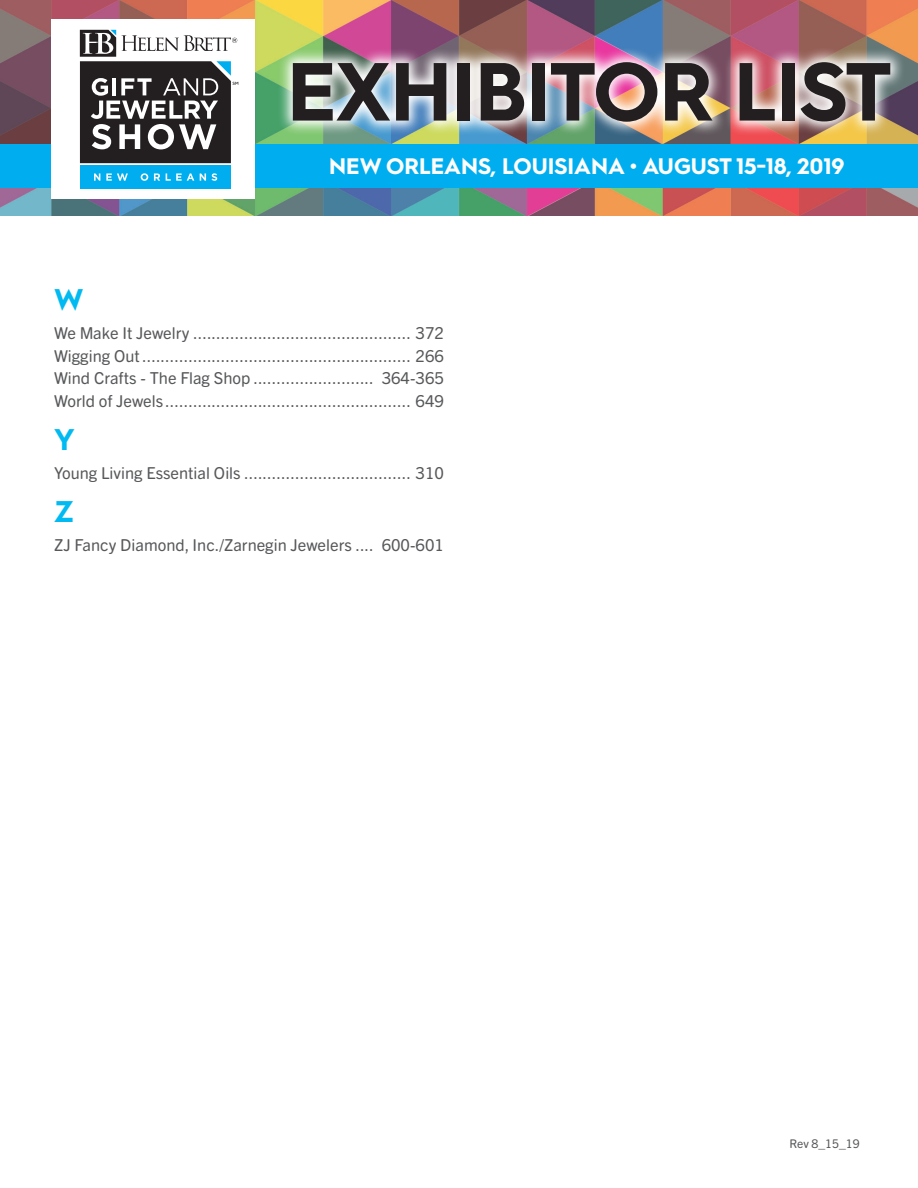
<style>
.page{position:relative;width:918px;height:1188px;background:#fff}
.page>*{position:absolute;margin:0;border:0;box-sizing:border-box;transform-origin:0 0}
.t1{font:700 82.5px "Hurme Geometric Sans 2";letter-spacing:-.01em;color:#231f20}
.t2{font:700 30px "Hurme Geometric Sans 2";color:#00baf1}
.t3{font:700 22.5px "Hurme Geometric Sans 2";color:#fff}
.t4{font:16.5px/22.5px "Trade Gothic Next SR Pro";color:#57585a;text-align:justify}
.t5{font:12px "Trade Gothic Next SR Pro";color:#57585a}
</style>
<div class="page">
<img style="left:0;top:0;width:918px;height:216px">
<img style="left:277px;top:47px;width:628px;height:90px">
<div style="left:0;top:145px;width:918px;height:43px;background:#00aeef"></div>
<div style="left:51px;top:19px;width:204px;height:180px;background:#fff"></div>
<div style="left:80px;top:165px;width:151px;height:24px;background:#00aeef"></div>
<svg style="left:94px;top:173px;width:6px;height:8px"></svg>
<svg style="left:106px;top:173px;width:22px;height:8px"></svg>
<svg style="left:141px;top:173px;width:7px;height:8px"></svg>
<svg style="left:154px;top:173px;width:6px;height:8px"></svg>
<svg style="left:166px;top:173px;width:28px;height:8px"></svg>
<svg style="left:200px;top:173px;width:6px;height:8px"></svg>
<svg style="left:212px;top:173px;width:5px;height:8px"></svg>
<svg style="left:80px;top:30px;width:158px;height:133px"></svg>
<h1 class="t1" style="left:287px;top:34px;width:606px">EXHIBITOR LIST</h1>
<h3 class="t3" style="left:329px;top:150px;width:517px">NEW ORLEANS, LOUISIANA • AUGUST 15-18, 2019</h3>
<h2 class="t2" style="left:54px;top:278px;width:31px">W</h2>
<p class="t4" style="left:54px;top:321px;width:391px">We Make It Jewelry ............................................... 372<br>Wigging Out.......................................................... 266<br>Wind Crafts - The Flag Shop .......................... 364-365<br>World of Jewels ..................................................... 649</p>
<h2 class="t2" style="left:54px;top:418px;width:22px">Y</h2>
<p class="t4" style="left:54px;top:460px;width:391px">Young Living Essential Oils .................................... 310</p>
<h2 class="t2" style="left:54px;top:490px;width:21px">Z</h2>
<p class="t4" style="left:54px;top:532px;width:391px">ZJ Fancy Diamond, Inc./Zarnegin Jewelers .... 600-601</p>
<p class="t5" style="left:790px;top:1135px;width:72px">Rev 8_15_19</p>
</div>
